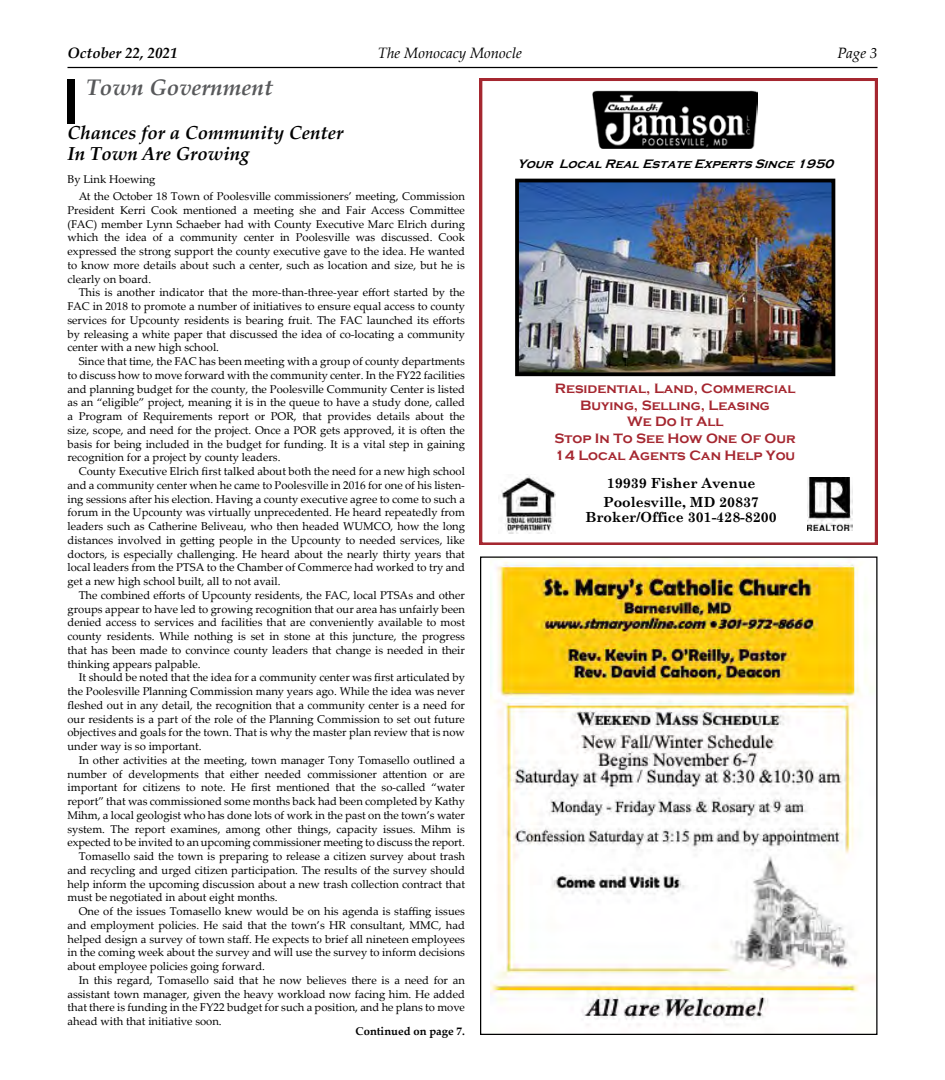
<style>
.page{position:relative;width:945px;height:1080px;background:#fff}
.page>*{position:absolute;margin:0;border:0;box-sizing:border-box;transform-origin:0 0}
.t1{font:italic 700 22.5px "Palatino Linotype";color:#58595b}
.t2{font:italic 700 18.75px/21.2px "Palatino Linotype";color:#000}
.t3{font:italic 15px "Palatino Linotype";color:#000}
.t4{font:italic 700 15px "Palatino Linotype";color:#000}
.t5{font:700 14px/16.8px "Copperplate Gothic";color:#a52730;text-align:center}
.t6{font:700 14px/19px "Century Schoolbook";color:#000}
.t7{font:italic 700 12.62px "Copperplate Gothic";color:#000}
.t8{font:11.25px/13.8px "Palatino Linotype";color:#000;text-align:justify}
.t9{font:700 11.25px "Palatino Linotype";color:#000}
</style>
<div class="page">
<hr style="left:68px;top:67px;width:810px;height:1px;background:#000">
<div style="left:68px;top:79px;width:7px;height:45px;background:#000"></div>
<svg style="left:480px;top:78px;width:397px;height:467px"></svg>
<img style="left:593px;top:90px;width:165px;height:58px">
<img style="left:807px;top:477px;width:45px;height:53px">
<img style="left:498px;top:474px;width:57px;height:59px">
<img style="left:520px;top:184px;width:310px;height:187px">
<div style="left:515px;top:179px;width:320px;height:197px;border:4px solid #000"></div>
<img style="left:491px;top:561px;width:382px;height:464px">
<h3 class="t4" style="left:68px;top:43px;width:112px">October 22, 2021</h3>
<h3 class="t3" style="left:378px;top:43px;width:146px">The Monocacy Monocle</h3>
<h3 class="t3" style="left:838px;top:43px;width:41px">Page 3</h3>
<h1 class="t1" style="left:86px;top:72px;width:188px">Town Government</h1>
<h2 class="t2" style="left:68px;top:121px;width:278px">Chances for a Community Center<br>In Town Are Growing</h2>
<p class="t8" style="left:79px;top:170px;width:388px;line-height:17.5px;text-indent:-11px">By Link Hoewing<br>At the October 18 Town of Poolesville commissioners’ meeting, Commission</p>
<p class="t8" style="left:68px;top:203px;width:399px">President Kerri Cook mentioned a meeting she and Fair Access Committee (FAC) member Lynn Schaeber had with County Executive Marc Elrich during which the idea of a community center in Poolesville was discussed. Cook expressed the strong support the county executive gave to the idea. He wanted to know more details about such a center, such as location and size, but he is clearly on board.</p>
<p class="t8" style="left:68px;top:285px;width:399px;text-indent:11px">This is another indicator that the more-than-three-year effort started by the FAC in 2018 to promote a number of initiatives to ensure equal access to county services for Upcounty residents is bearing fruit. The FAC launched its efforts by releasing a white paper that discussed the idea of co-locating a community center with a new high school.</p>
<p class="t8" style="left:68px;top:354px;width:399px;text-indent:11px">Since that time, the FAC has been meeting with a group of county departments to discuss how to move forward with the community center. In the FY22 facilities and planning budget for the county, the Poolesville Community Center is listed as an “eligible” project, meaning it is in the queue to have a study done, called a Program of Requirements report or POR, that provides details about the size, scope, and need for the project. Once a POR gets approved, it is often the basis for being included in the budget for funding. It is a vital step in gaining recognition for a project by county leaders.</p>
<p class="t8" style="left:68px;top:464px;width:399px;text-indent:11px">County Executive Elrich first talked about both the need for a new high school and a community center when he came to Poolesville in 2016 for one of his listen&shy;ing sessions after his election. Having a county executive agree to come to such a forum in the Upcounty was virtually unprecedented. He heard repeatedly from leaders such as Catherine Beliveau, who then headed WUMCO, how the long distances involved in getting people in the Upcounty to needed services, like doctors, is especially challenging. He heard about the nearly thirty years that local leaders from the PTSA to the Chamber of Commerce had worked to try and get a new high school built, all to not avail.</p>
<p class="t8" style="left:68px;top:588px;width:399px;text-indent:11px">The combined efforts of Upcounty residents, the FAC, local PTSAs and other groups appear to have led to growing recognition that our area has unfairly been denied access to services and facilities that are conveniently available to most county residents. While nothing is set in stone at this juncture, the progress that has been made to convince county leaders that change is needed in their thinking appears palpable.</p>
<p class="t8" style="left:68px;top:670px;width:399px;text-indent:11px">It should be noted that the idea for a community center was first articulated by the Poolesville Planning Commission many years ago. While the idea was never fleshed out in any detail, the recognition that a community center is a need for our residents is a part of the role of the Planning Commission to set out future objectives and goals for the town. That is why the master plan review that is now under way is so important.</p>
<p class="t8" style="left:79px;top:753px;width:388px">In other activities at the meeting, town manager Tony Tomasello outlined a</p>
<p class="t8" style="left:68px;top:766px;width:399px">number of developments that either needed commissioner attention or are</p>
<p class="t8" style="left:68px;top:780px;width:399px">important for citizens to note. He first mentioned that the so-called “water</p>
<p class="t8" style="left:68px;top:794px;width:399px">report” that was commissioned some months back had been completed by Kathy</p>
<p class="t8" style="left:68px;top:808px;width:399px">Mihm, a local geologist who has done lots of work in the past on the town’s water</p>
<p class="t8" style="left:68px;top:821px;width:399px">system. The report examines, among other things, capacity issues. Mihm is</p>
<p class="t8" style="left:68px;top:835px;width:399px">expected to be invited to an upcoming commissioner meeting to discuss the report.</p>
<p class="t8" style="left:79px;top:849px;width:388px">Tomasello said the town is preparing to release a citizen survey about trash</p>
<p class="t8" style="left:68px;top:863px;width:399px">and recycling and urged citizen participation. The results of the survey should</p>
<p class="t8" style="left:68px;top:876px;width:399px">help inform the upcoming discussion about a new trash collection contract that</p>
<p class="t8" style="left:68px;top:890px;width:212px">must be negotiated in about eight months.</p>
<p class="t8" style="left:79px;top:904px;width:388px">One of the issues Tomasello knew would be on his agenda is staffing issues</p>
<p class="t8" style="left:68px;top:918px;width:399px">and employment policies. He said that the town’s HR consultant, MMC, had</p>
<p class="t8" style="left:68px;top:931px;width:399px">helped design a survey of town staff. He expects to brief all nineteen employees</p>
<p class="t8" style="left:68px;top:945px;width:399px">in the coming week about the survey and will use the survey to inform decisions</p>
<p class="t8" style="left:68px;top:959px;width:199px">about employee policies going forward.</p>
<p class="t8" style="left:79px;top:973px;width:388px">In this regard, Tomasello said that he now believes there is a need for an</p>
<p class="t8" style="left:68px;top:986px;width:399px">assistant town manager, given the heavy workload now facing him. He added</p>
<p class="t8" style="left:68px;top:1000px;width:399px">that there is funding in the FY22 budget for such a position, and he plans to move</p>
<p class="t8" style="left:68px;top:1014px;width:156px">ahead with that initiative soon.</p>
<p class="t9" style="left:356px;top:1023px;width:111px">Continued on page 7.</p>
<p class="t7" style="left:517px;top:157px;width:322px">Your LocalRealEstateExpertsSince1950</p>
<p class="t5" style="left:555px;top:380px;width:243px">Residential, Land, Commercial<br>Buying, Selling, Leasing<br>We Do It All<br>Stop In To See How One Of Our<br>14 Local Agents Can Help You</p>
<p class="t6" style="left:603px;top:472px;width:157px">19939 Fisher Avenue<br>Poolesville, MD 20837</p>
<p class="t6" style="left:585px;top:507px;width:193px">Broker/Office 301-428-8200</p>
</div>
